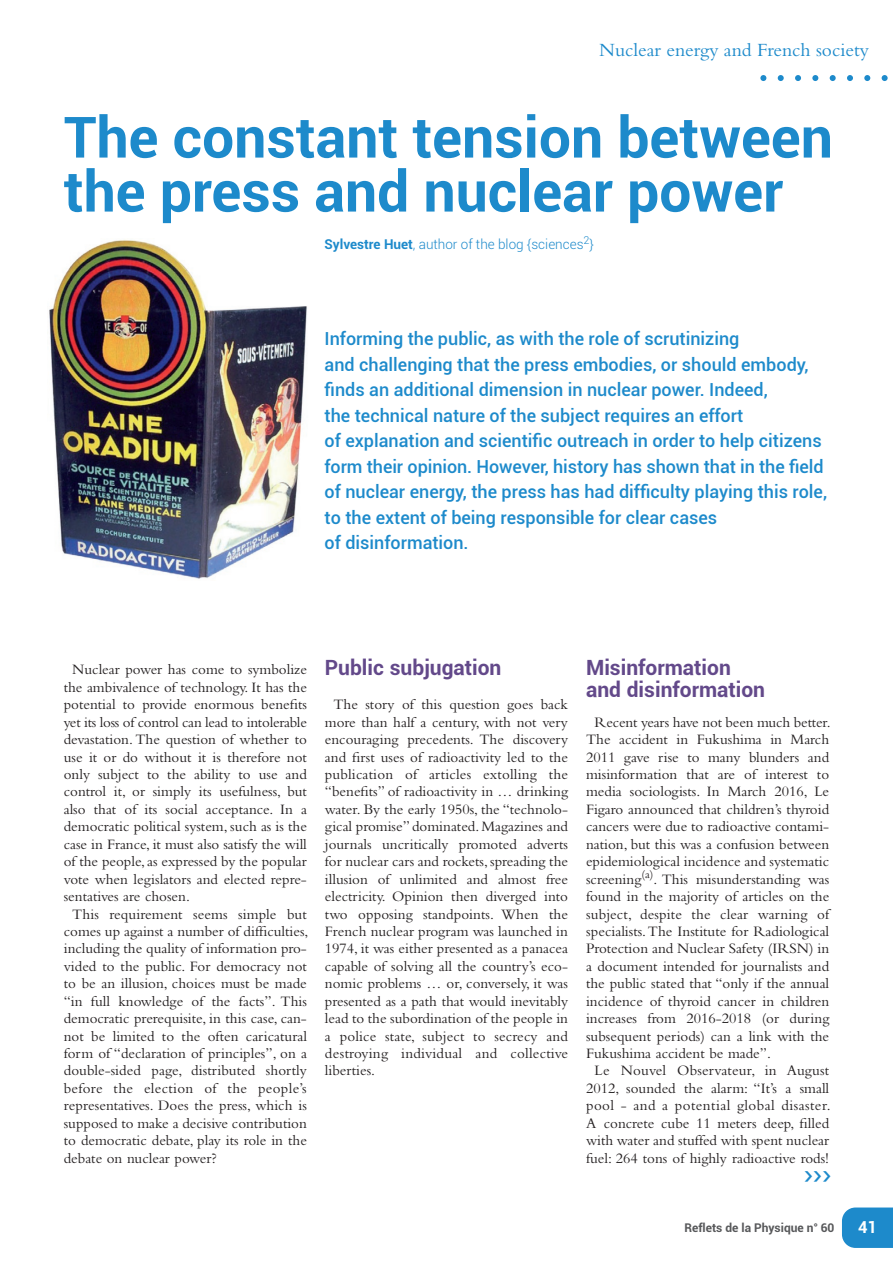
<style>
.page{position:relative;width:893px;height:1263px;background:#fff}
.page>*{position:absolute;margin:0;border:0;box-sizing:border-box;transform-origin:0 0}
.t1{font:700 57px/54px "Roboto";color:#1d8acb}
.t2{font:500 27px "Roxy";color:#1d8acb}
.t3{font:700 21px/22.5px "Roboto";color:#63498a}
.t4{font:19.5px "Bembo";color:#1d8acb}
.t5{font:500 18px/25.5px "Roboto";color:#1d8acb}
.t6{font:700 16.5px "Roboto";color:#fff}
.t7{font:15px/17.4px "Bembo";color:#231f20;text-align:justify}
.t8{font:15px "Bembo";letter-spacing:.03em;color:#231f20}
.t9{font:15px "Bembo";letter-spacing:.02em;color:#231f20}
.t10{font:300 13.5px "Roboto";color:#1d8acb}
.t11{font:700 12px "Roboto";color:#57585a}
.s1{font-weight:700}
</style>
<div class="page">
<svg style="left:842px;top:1207px;width:51px;height:41px;background:#2890cd"></svg>
<svg style="left:760px;top:75px;width:128px;height:6px"></svg>
<img style="left:49px;top:240px;width:258px;height:339px">
<h3 class="t4" style="left:599px;top:39px;width:271px">Nuclear energy and French society</h3>
<h1 class="t1" style="left:64px;top:108px;width:771px">The constant tension between the press and nuclear power</h1>
<p class="t10" style="left:325px;top:235px;width:271px"><span class="s1">Sylvestre Huet</span>, author of the blog {sciences<sup>2</sup>}</p>
<p class="t5" style="left:325px;top:325px;width:504px">Informing the public, as with the role of scrutinizing<br>and challenging that the press embodies, or should embody, finds an additional dimension in nuclear power. Indeed,<br>the technical nature of the subject requires an effort<br>of explanation and scientific outreach in order to help citizens form their opinion. However, history has shown that in the field of nuclear energy, the press has had difficulty playing this role, to the extent of being responsible for clear cases<br>of disinformation.</p>
<p class="t7" style="left:72px;top:661px;width:236px">Nuclear power has come to symbolize</p>
<p class="t7" style="left:64px;top:678px;width:245px">the ambivalence of technology. It has the</p>
<p class="t7" style="left:64px;top:696px;width:245px">potential to provide enormous benefits</p>
<p class="t7" style="left:64px;top:713px;width:245px">yet its loss of control can lead to intolerable</p>
<p class="t7" style="left:64px;top:730px;width:245px">devastation. The question of whether to</p>
<p class="t7" style="left:64px;top:748px;width:245px">use it or do without it is therefore not</p>
<p class="t7" style="left:64px;top:765px;width:245px">only subject to the ability to use and</p>
<p class="t7" style="left:64px;top:783px;width:245px">control it, or simply its usefulness, but</p>
<p class="t7" style="left:64px;top:800px;width:245px">also that of its social acceptance. In a</p>
<p class="t7" style="left:64px;top:818px;width:245px">democratic political system, such as is the</p>
<p class="t7" style="left:64px;top:835px;width:245px">case in France, it must also satisfy the will</p>
<p class="t7" style="left:64px;top:852px;width:245px">of the people, as expressed by the popular</p>
<p class="t7" style="left:64px;top:870px;width:245px">vote when legislators and elected repre-</p>
<p class="t7" style="left:64px;top:887px;width:128px">sentatives are chosen.</p>
<p class="t7" style="left:72px;top:905px;width:236px">This requirement seems simple but</p>
<p class="t7" style="left:64px;top:922px;width:246px">comes up against a number of difficulties,</p>
<p class="t7" style="left:64px;top:940px;width:245px">including the quality of information pro-</p>
<p class="t7" style="left:64px;top:957px;width:245px">vided to the public. For democracy not</p>
<p class="t7" style="left:64px;top:974px;width:245px">to be an illusion, choices must be made</p>
<p class="t7" style="left:64px;top:992px;width:245px">“in full knowledge of the facts”. This</p>
<p class="t7" style="left:64px;top:1009px;width:245px">democratic prerequisite, in this case, can-</p>
<p class="t7" style="left:64px;top:1027px;width:245px">not be limited to the often caricatural</p>
<p class="t7" style="left:64px;top:1044px;width:245px">form of “declaration of principles”, on a</p>
<p class="t7" style="left:64px;top:1062px;width:244px">double-sided page, distributed shortly</p>
<p class="t9" style="left:64px;top:1079px;width:245px">before the election of the people’s</p>
<p class="t7" style="left:64px;top:1096px;width:245px">representatives. Does the press, which is</p>
<p class="t7" style="left:64px;top:1114px;width:245px">supposed to make a decisive contribution</p>
<p class="t7" style="left:64px;top:1131px;width:245px">to democratic debate, play its role in the</p>
<p class="t7" style="left:64px;top:1149px;width:154px">debate on nuclear power?</p>
<h3 class="t3" style="left:325px;top:655px;width:178px">Public subjugation</h3>
<p class="t7" style="left:325px;top:696px;width:245px;text-indent:9px">The story of this question goes back more than half a century, with not very encouraging precedents. The discovery and first uses of radioactivity led to the publication of articles extolling the “benefits” of radioactivity in … drinking water. By the early 1950s, the “technolo&shy;gical promise” dominated. Magazines and journals uncritically promoted adverts for nuclear cars and rockets, spreading the illusion of unlimited and almost free electricity. Opinion then diverged into two opposing standpoints. When the French nuclear program was launched in 1974, it was either presented as a panacea capable of solving all the country’s eco&shy;nomic problems … or, conversely, it was presented as a path that would inevitably lead to the subordination of the people in a police state, subject to secrecy and destroying individual and collective liberties.</p>
<h3 class="t3" style="left:586px;top:655px;width:181px">Misinformation and disinformation</h3>
<p class="t7" style="left:595px;top:713px;width:238px">Recent years have not been much better.</p>
<p class="t7" style="left:586px;top:730px;width:245px">The accident in Fukushima in March</p>
<p class="t7" style="left:586px;top:748px;width:245px">2011 gave rise to many blunders and</p>
<p class="t7" style="left:586px;top:765px;width:245px">misinformation that are of interest to</p>
<p class="t7" style="left:586px;top:783px;width:245px">media sociologists. In March 2016, Le</p>
<p class="t7" style="left:586px;top:800px;width:245px">Figaro announced that children’s thyroid</p>
<p class="t7" style="left:586px;top:818px;width:245px">cancers were due to radioactive contami-</p>
<p class="t7" style="left:586px;top:835px;width:245px">nation, but this was a confusion between</p>
<p class="t7" style="left:586px;top:852px;width:245px">epidemiological incidence and systematic</p>
<p class="t7" style="left:586px;top:870px;width:245px">screening<sup>(a)</sup>. This misunderstanding was</p>
<p class="t7" style="left:586px;top:887px;width:245px">found in the majority of articles on the</p>
<p class="t7" style="left:586px;top:905px;width:245px">subject, despite the clear warning of</p>
<p class="t7" style="left:586px;top:922px;width:245px">specialists. The Institute for Radiological</p>
<p class="t7" style="left:586px;top:940px;width:245px">Protection and Nuclear Safety (IRSN) in</p>
<p class="t7" style="left:586px;top:957px;width:245px">a document intended for journalists and</p>
<p class="t7" style="left:586px;top:974px;width:245px">the public stated that “only if the annual</p>
<p class="t7" style="left:586px;top:992px;width:245px">incidence of thyroid cancer in children</p>
<p class="t7" style="left:586px;top:1009px;width:245px">increases from 2016-2018 (or during</p>
<p class="t7" style="left:586px;top:1027px;width:245px">subsequent periods) can a link with the</p>
<p class="t7" style="left:586px;top:1044px;width:186px">Fukushima accident be made”.</p>
<p class="t7" style="left:595px;top:1062px;width:236px">Le Nouvel Observateur, in August</p>
<p class="t7" style="left:586px;top:1079px;width:245px">2012, sounded the alarm: “It’s a small</p>
<p class="t8" style="left:586px;top:1097px;width:246px">pool - and a potential global disaster.</p>
<p class="t7" style="left:586px;top:1114px;width:245px">A concrete cube 11 meters deep, filled</p>
<p class="t7" style="left:586px;top:1131px;width:245px">with water and stuffed with spent nuclear</p>
<p class="t7" style="left:586px;top:1149px;width:245px">fuel: 264 tons of highly radioactive rods!</p>
<h2 class="t2" style="left:804px;top:1160px;width:29px">&gt;&gt;&gt;</h2>
<p class="t11" style="left:684px;top:1219px;width:152px">Reflets de la Physique n° 60</p>
<p class="t6" style="left:858px;top:1215px;width:20px">41</p>
</div>
